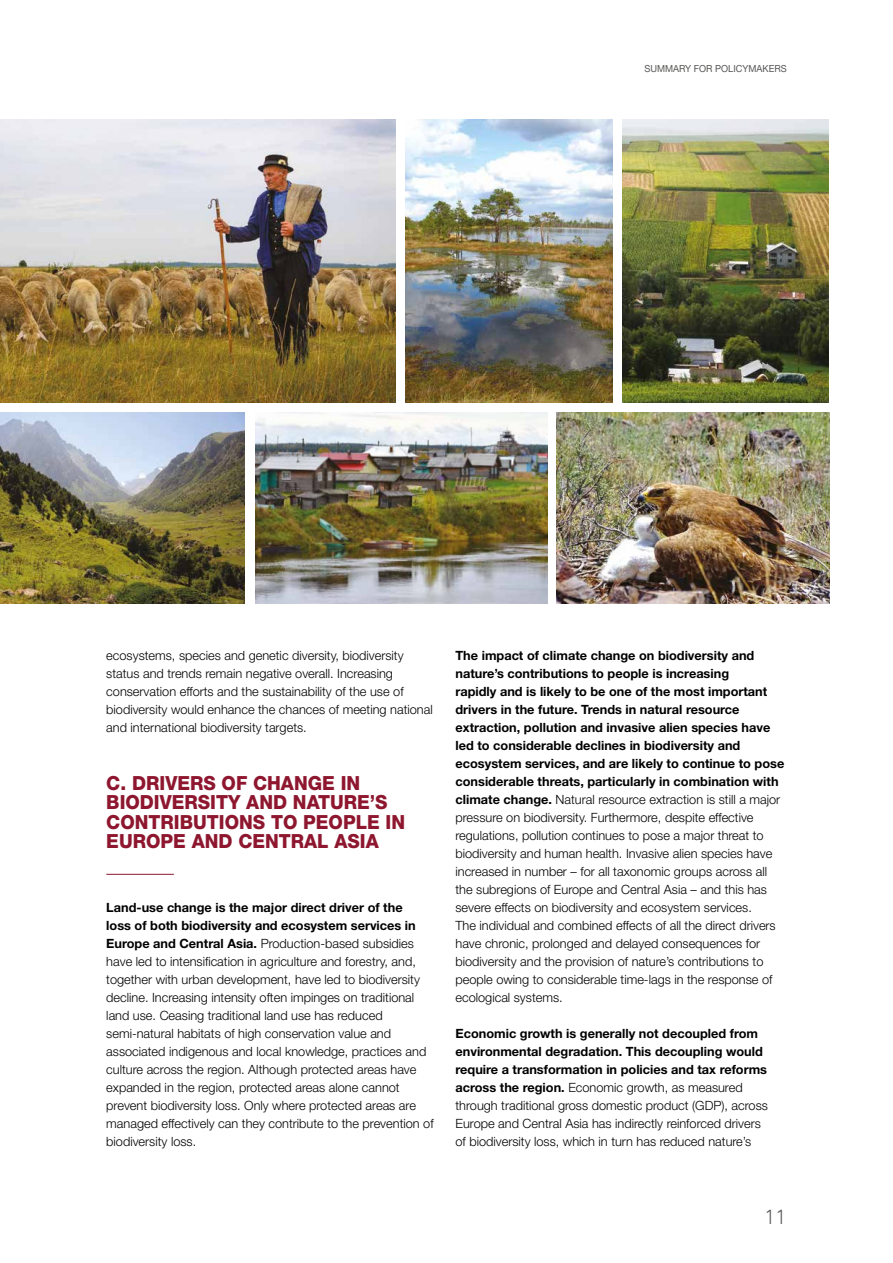
<style>
.page{position:relative;width:893px;height:1263px;background:#fff}
.page>*{position:absolute;margin:0;border:0;box-sizing:border-box;transform-origin:0 0}
.t1{font:300 21px "DIN Next LT Pro";color:#575756}
.t2{font:800 19.5px/19.5px "Helvetica Neue LT Std";color:#8e172f;scale:.95 1}
.t3{font:300 12.75px/18px "Helvetica Neue LT Std";color:#000}
.t4{font:9.75px "Helvetica Neue LT Std";color:#575756;scale:.95 1}
.s1{font-weight:700}
</style>
<div class="page">
<hr style="left:106px;top:874px;width:68px;height:1px;background:#8e172f">
<img style="left:623px;top:119px;width:205px;height:284px">
<img style="left:0;top:119px;width:396px;height:284px">
<img style="left:255px;top:413px;width:293px;height:191px">
<img style="left:0;top:413px;width:245px;height:191px">
<img style="left:406px;top:119px;width:207px;height:284px">
<img style="left:557px;top:413px;width:272px;height:191px">
<p class="t4" style="left:644px;top:63px;width:151px">SUMMARY FOR POLICYMAKERS</p>
<p class="t3" style="left:106px;top:646px;width:328px">ecosystems, species and genetic diversity, biodiversity status and trends remain negative overall. Increasing conservation efforts and the sustainability of the use of biodiversity would enhance the chances of meeting national and international biodiversity targets.</p>
<h2 class="t2" style="left:106px;top:773px;width:316px">C. DRIVERS OF CHANGE IN<br>BIODIVERSITY AND NATURE’S<br>CONTRIBUTIONS TO PEOPLE IN<br>EUROPE AND CENTRAL ASIA</h2>
<p class="t3" style="left:106px;top:898px;width:329px"><span class="s1">Land-use change is the major direct driver of the<br>loss of both biodiversity and ecosystem services in Europe and Central Asia.</span> Production-based subsidies have led to intensification in agriculture and forestry, and, together with urban development, have led to biodiversity decline. Increasing intensity often impinges on traditional land use. Ceasing traditional land use has reduced semi-natural habitats of high conservation value and associated indigenous and local knowledge, practices and culture across the region. Although protected areas have expanded in the region, protected areas alone cannot prevent biodiversity loss. Only where protected areas are managed effectively can they contribute to the prevention of biodiversity loss.</p>
<p class="t3" style="left:455px;top:646px;width:330px"><span class="s1">The impact of climate change on biodiversity and nature’s contributions to people is increasing<br>rapidly and is likely to be one of the most important drivers in the future. Trends in natural resource extraction, pollution and invasive alien species have led to considerable declines in biodiversity and ecosystem services, and are likely to continue to pose considerable threats, particularly in combination with climate change.</span> Natural resource extraction is still a major pressure on biodiversity. Furthermore, despite effective regulations, pollution continues to pose a major threat to biodiversity and human health. Invasive alien species have increased in number – for all taxonomic groups across all the subregions of Europe and Central Asia – and this has severe effects on biodiversity and ecosystem services.<br>The individual and combined effects of all the direct drivers have chronic, prolonged and delayed consequences for biodiversity and the provision of nature’s contributions to people owing to considerable time-lags in the response of ecological systems.</p>
<p class="t3" style="left:455px;top:1024px;width:314px"><span class="s1">Economic growth is generally not decoupled from environmental degradation. This decoupling would require a transformation in policies and tax reforms across the region.</span> Economic growth, as measured through traditional gross domestic product (GDP), across Europe and Central Asia has indirectly reinforced drivers of biodiversity loss, which in turn has reduced nature’s</p>
<h1 class="t1" style="left:764px;top:1205px;width:24px">11</h1>
</div>
